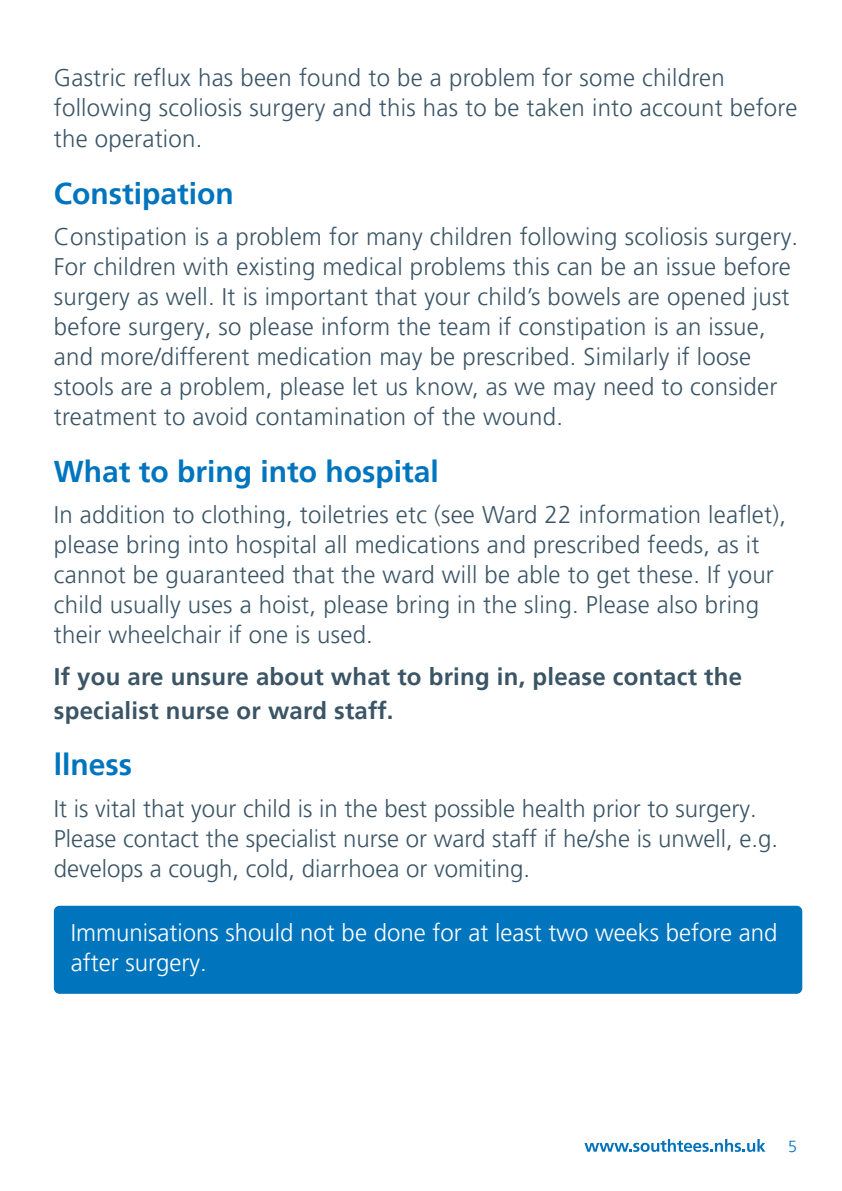
<style>
.page{position:relative;width:842px;height:1191px;background:#fff}
.page>*{position:absolute;margin:0;border:0;box-sizing:border-box;transform-origin:0 0}
.Para{font:700 30px "Frutiger LT Pro";color:#0075be}
.Para-2{font:300 24px/30px "Frutiger LT Pro";letter-spacing:.01em;color:#3b5566}
.Para-3{font:700 24px/34px "Frutiger LT Pro";letter-spacing:.01em;color:#3b5566}
.Blue_Block{font:300 24px/30px "Frutiger LT Pro";color:#fff}
.t1{font:300 16px "Frutiger LT Pro";color:#0075be}
</style>
<div class="page">
<svg style="left:584px;top:1139px;width:181px;height:12px"></svg>
<div style="left:54px;top:905px;width:748px;height:88px;background:#0075be;border-radius:6px"></div>
<p class="Para-2" style="left:54px;top:63px;width:745px">Gastric reflux has been found to be a problem for some children following scoliosis surgery and this has to be taken into account before the operation.</p>
<h2 class="Para" style="left:54px;top:175px;width:181px">Constipation</h2>
<p class="Para-2" style="left:54px;top:222px;width:746px">Constipation is a problem for many children following scoliosis surgery.<br>For children with existing medical problems this can be an issue before surgery as well. It is important that your child’s bowels are opened just before surgery, so please inform the team if constipation is an issue, and more/different medication may be prescribed. Similarly if loose stools are a problem, please let us know, as we may need to consider treatment to avoid contamination of the wound.</p>
<p class="Para" style="left:54px;top:453px;width:387px">What to bring into hospital</p>
<p class="Para-2" style="left:54px;top:500px;width:734px">In addition to clothing, toiletries etc (see Ward 22 information leaflet), please bring into hospital all medications and prescribed feeds, as it cannot be guaranteed that the ward will be able to get these. If your child usually uses a hoist, please bring in the sling. Please also bring their wheelchair if one is used.</p>
<p class="Para-3" style="left:54px;top:659px;width:690px">If you are unsure about what to bring in, please contact the specialist nurse or ward staff.</p>
<h2 class="Para" style="left:54px;top:747px;width:80px">llness</h2>
<p class="Para-2" style="left:54px;top:793px;width:726px">It is vital that your child is in the best possible health prior to surgery.<br>Please contact the specialist nurse or ward staff if he/she is unwell, e.g. develops a cough, cold, diarrhoea or vomiting.</p>
<p class="Blue_Block" style="left:71px;top:917px;width:708px">Immunisations should not be done for at least two weeks before and after surgery.</p>
<p class="t1" style="left:788px;top:1137px;width:10px">5</p>
</div>
